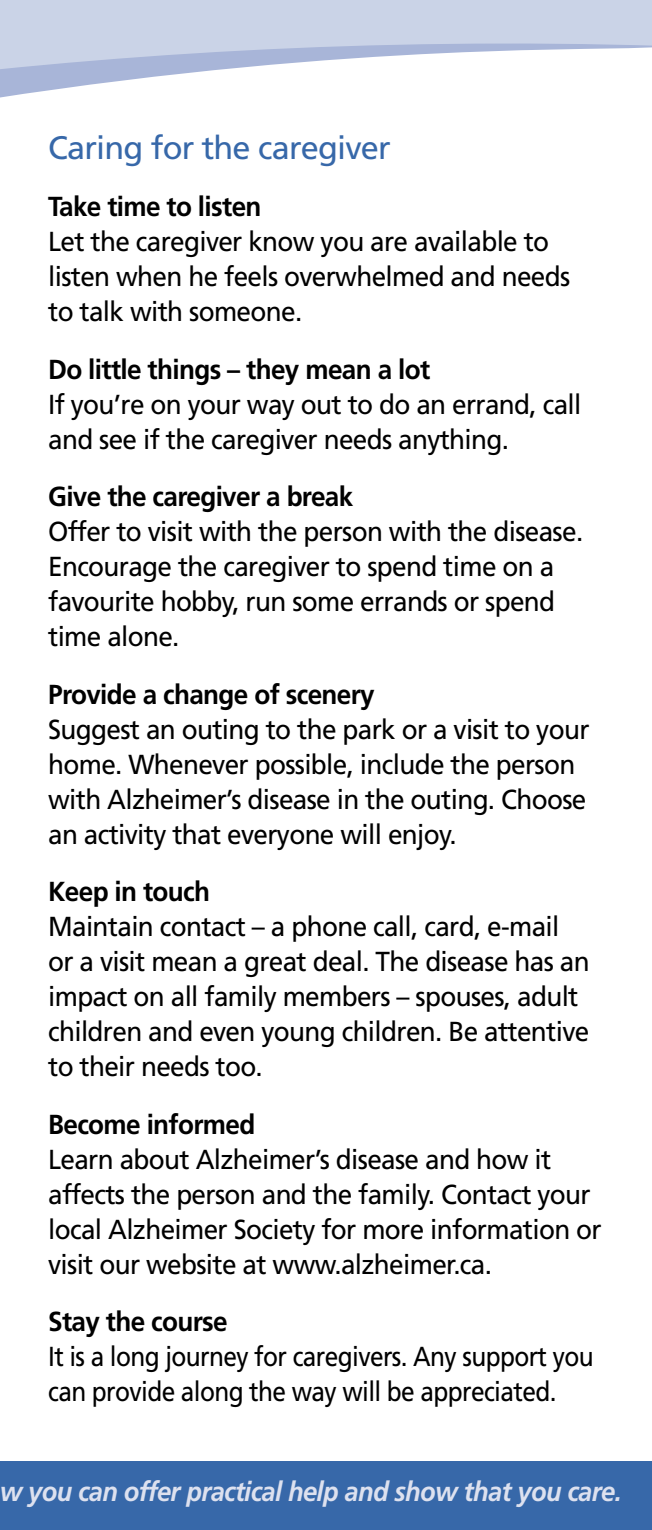
<style>
.page{position:relative;width:652px;height:1530px;background:#fff}
.page>*{position:absolute;margin:0;border:0;box-sizing:border-box;transform-origin:0 0}
.t1{font:32.5px "Frutiger";letter-spacing:-.025em;color:#3768a9}
.t2{font:27.5px/35px "Frutiger";letter-spacing:-.025em;color:#000;scale:.95 1}
.t3{font:700 27.5px "Frutiger";letter-spacing:-.025em;color:#000;scale:.95 1}
.t4{font:27.5px/35px "Frutiger";letter-spacing:-.025em;color:#000;scale:.89 1}
.t5{font:italic 700 27.5px "Frutiger";letter-spacing:-.025em;color:#dde1ef;scale:.93 1}
</style>
<div class="page">
<svg style="left:0;top:0;width:652px;height:98px;fill:#cad3e7"></svg>
<div style="left:0;top:1461px;width:652px;height:69px;background:#3768a9"></div>
<p class="t1" style="left:48px;top:134px;width:344px">Caring for the caregiver</p>
<p class="t3" style="left:48px;top:195px;width:226px">Take time to listen</p>
<p class="t2" style="left:48px;top:226px;width:551px">Let the caregiver know you are available to listen when he feels overwhelmed and needs to talk with someone.</p>
<p class="t3" style="left:48px;top:358px;width:404px">Do little things – they mean a lot</p>
<p class="t2" style="left:48px;top:389px;width:563px">If you’re on your way out to do an errand, call and see if the caregiver needs anything.</p>
<p class="t3" style="left:48px;top:485px;width:323px">Give the caregiver a break</p>
<p class="t2" style="left:48px;top:516px;width:565px">Offer to visit with the person with the disease.<br>Encourage the caregiver to spend time on a favourite hobby, run some errands or spend time alone.</p>
<p class="t3" style="left:48px;top:683px;width:345px">Provide a change of scenery</p>
<p class="t2" style="left:48px;top:714px;width:571px">Suggest an outing to the park or a visit to your home. Whenever possible, include the person with Alzheimer’s disease in the outing. Choose an activity that everyone will enjoy.</p>
<p class="t3" style="left:48px;top:880px;width:172px">Keep in touch</p>
<p class="t2" style="left:48px;top:911px;width:571px">Maintain contact – a phone call, card, e-mail or a visit mean a great deal. The disease has an impact on all family members – spouses, adult children and even young children. Be attentive to their needs too.</p>
<p class="t3" style="left:48px;top:1113px;width:220px">Become informed</p>
<p class="t2" style="left:48px;top:1144px;width:584px">Learn about Alzheimer’s disease and how it affects the person and the family. Contact your local Alzheimer Society for more information or visit our website at www.alzheimer.ca.</p>
<p class="t3" style="left:48px;top:1310px;width:191px">Stay the course</p>
<p class="t4" style="left:48px;top:1341px;width:614px">It is a long journey for caregivers. Any support you can provide along the way will be appreciated.</p>
<p class="t5" style="left:0;top:1480px;width:671px">w you can offer practical help and show that you care.</p>
</div>
